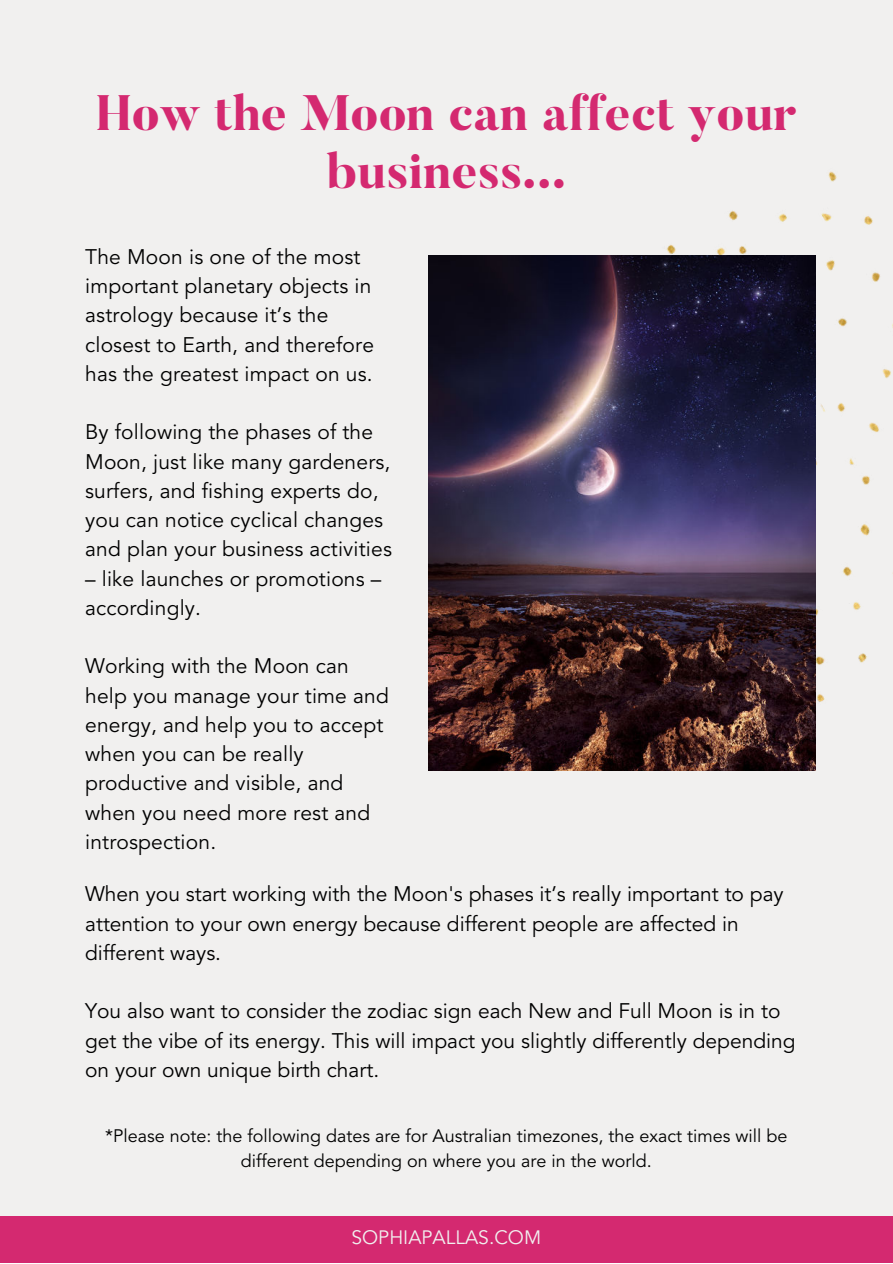
<style>
.page{position:relative;width:893px;height:1264px;background:#fff}
.page>*{position:absolute;margin:0;border:0;box-sizing:border-box;transform-origin:0 0}
.t1{font:800 49.5px/58.5px "Butler";color:#d42970;text-align:center}
.t2{font:21px/29.2px "Avenir LT Std";letter-spacing:.01em;color:#000}
.t3{font:19.2px "Avenir LT Std";color:#f1f0ef}
.t4{font:18px/24.8px "Avenir LT Std";color:#000;text-align:center}
</style>
<div class="page">
<div style="left:0;top:0;width:892px;height:1262px;background:#f1f0ef"></div>
<div style="left:0;top:1216px;width:892px;height:46px;background:#d42970"></div>
<img style="left:666px;top:171px;width:225px;height:587px">
<img style="left:428px;top:255px;width:387px;height:515px">
<h1 class="t1" style="left:96px;top:85px;width:701px">How the Moon can affect your business...</h1>
<p class="t2" style="left:85px;top:243px;width:290px">The Moon is one of the most important planetary objects in astrology because it’s the closest to Earth, and therefore has the greatest impact on us.</p>
<p class="t2" style="left:85px;top:418px;width:308px">By following the phases of the<br>Moon, just like many gardeners, surfers, and fishing experts do, you can notice cyclical changes and plan your business activities</p>
<p class="t2" style="left:85px;top:564px;width:298px">– like launches or promotions – accordingly.</p>
<p class="t2" style="left:85px;top:652px;width:305px">Working with the Moon can help you manage your time and energy, and help you to accept when you can be really productive and visible, and when you need more rest and introspection.</p>
<p class="t2" style="left:85px;top:880px;width:700px">When you start working with the Moon's phases it’s really important to pay attention to your own energy because different people are affected in different ways.</p>
<p class="t2" style="left:85px;top:997px;width:712px">You also want to consider the zodiac sign each New and Full Moon is in to get the vibe of its energy. This will impact you slightly differently depending on your own unique birth chart.</p>
<p class="t4" style="left:105px;top:1124px;width:683px">*Please note: the following dates are for Australian timezones, the exact times will be different depending on where you are in the world.</p>
<p class="t3" style="left:351px;top:1226px;width:191px">SOPHIAPALLAS.COM</p>
</div>
